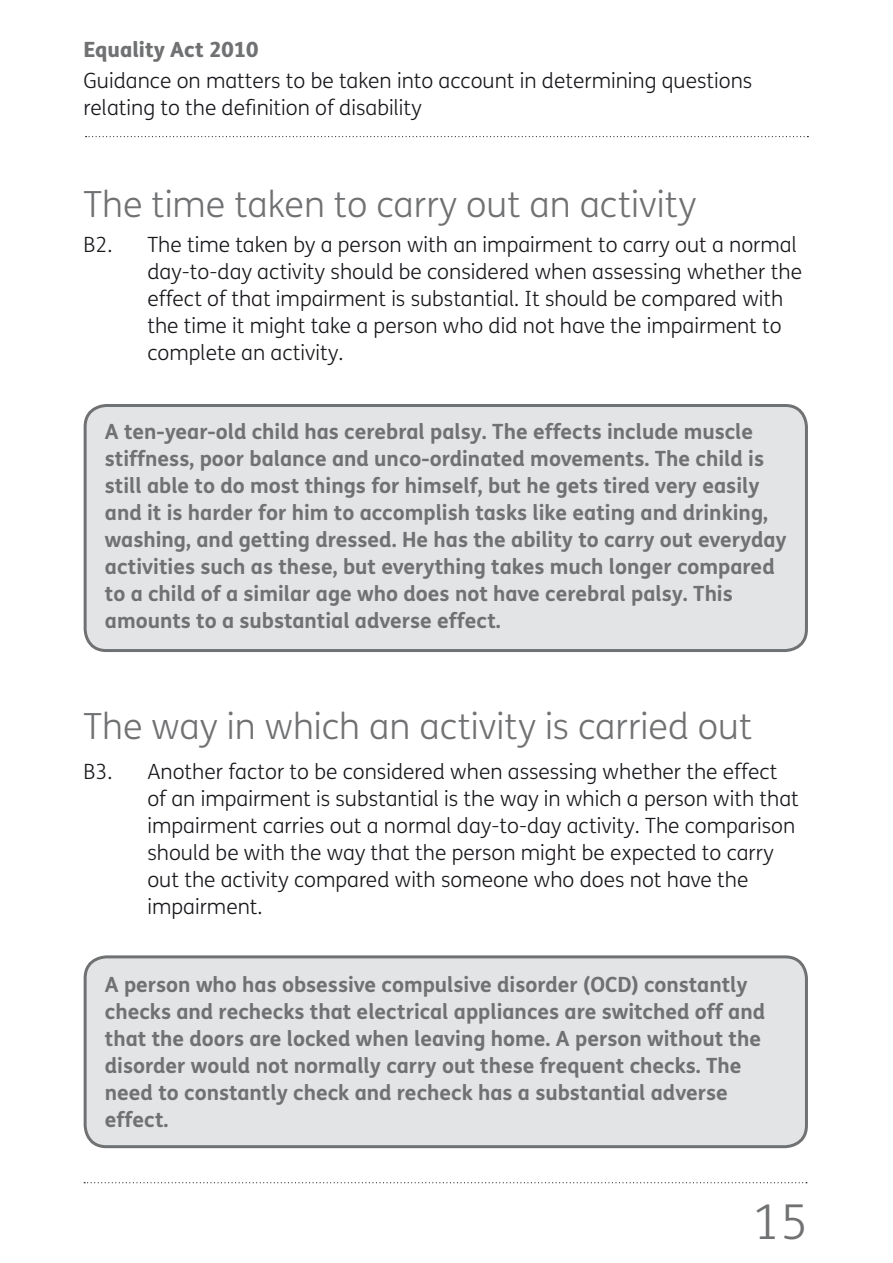
<style>
.page{position:relative;width:893px;height:1263px;background:#fff}
.page>*{position:absolute;margin:0;border:0;box-sizing:border-box;transform-origin:0 0}
.t1{font:300 48px "FS Me";color:#707173}
.Heading_3{font:300 36px "FS Me";color:#707173}
.Text{font:300 36px "FS Me";color:#707173}
.Box_Text_Only_Para{font:700 21px/27px "FS Me";color:#707173}
.Text-2{font:300 21px/27px "FS Me";color:#1a171c}
.t2{font:800 21px "FS Me";color:#707173}
</style>
<div class="page">
<svg style="left:86px;top:136px;width:722px;height:1px"></svg>
<svg style="left:84px;top:1182px;width:723px;height:1px"></svg>
<div style="left:85px;top:957px;width:721px;height:190px;background:#e3e4e5;border-radius:21px"></div>
<div style="left:84px;top:955px;width:724px;height:193px;border:3px solid #707173;border-radius:21px"></div>
<div style="left:85px;top:405px;width:721px;height:245px;background:#e3e4e5;border-radius:21px"></div>
<div style="left:84px;top:404px;width:724px;height:248px;border:3px solid #707173;border-radius:21px"></div>
<p class="t2" style="left:84px;top:33px;width:176px">Equality Act 2010</p>
<p class="Text-2" style="left:84px;top:67px;width:670px">Guidance on matters to be taken into account in determining questions relating to the definition of disability</p>
<p class="Text" style="left:84px;top:180px;width:614px">The time taken to carry out an activity</p>
<p class="Text-2" style="left:147px;top:231px;width:656px;text-indent:-64px">B2. The time taken by a person with an impairment to carry out a normal day-to-day activity should be considered when assessing whether the effect of that impairment is substantial. It should be compared with the time it might take a person who did not have the impairment to complete an activity.</p>
<p class="Box_Text_Only_Para" style="left:105px;top:416px;width:683px">A ten-year-old child has cerebral palsy. The effects include muscle stiffness, poor balance and unco-ordinated movements. The child is still able to do most things for himself, but he gets tired very easily and it is harder for him to accomplish tasks like eating and drinking, washing, and getting dressed. He has the ability to carry out everyday activities such as these, but everything takes much longer compared to a child of a similar age who does not have cerebral palsy. This amounts to a substantial adverse effect.</p>
<h3 class="Heading_3" style="left:84px;top:702px;width:670px">The way in which an activity is carried out</h3>
<p class="Text-2" style="left:147px;top:757px;width:653px;text-indent:-64px">B3. Another factor to be considered when assessing whether the effect of an impairment is substantial is the way in which a person with that impairment carries out a normal day-to-day activity. The comparison should be with the way that the person might be expected to carry out the activity compared with someone who does not have the impairment.</p>
<p class="Box_Text_Only_Para" style="left:105px;top:970px;width:662px">A person who has obsessive compulsive disorder (OCD) constantly checks and rechecks that electrical appliances are switched off and that the doors are locked when leaving home. A person without the disorder would not normally carry out these frequent checks. The need to constantly check and recheck has a substantial adverse effect.</p>
<h1 class="t1" style="left:753px;top:1190px;width:57px">15</h1>
</div>
